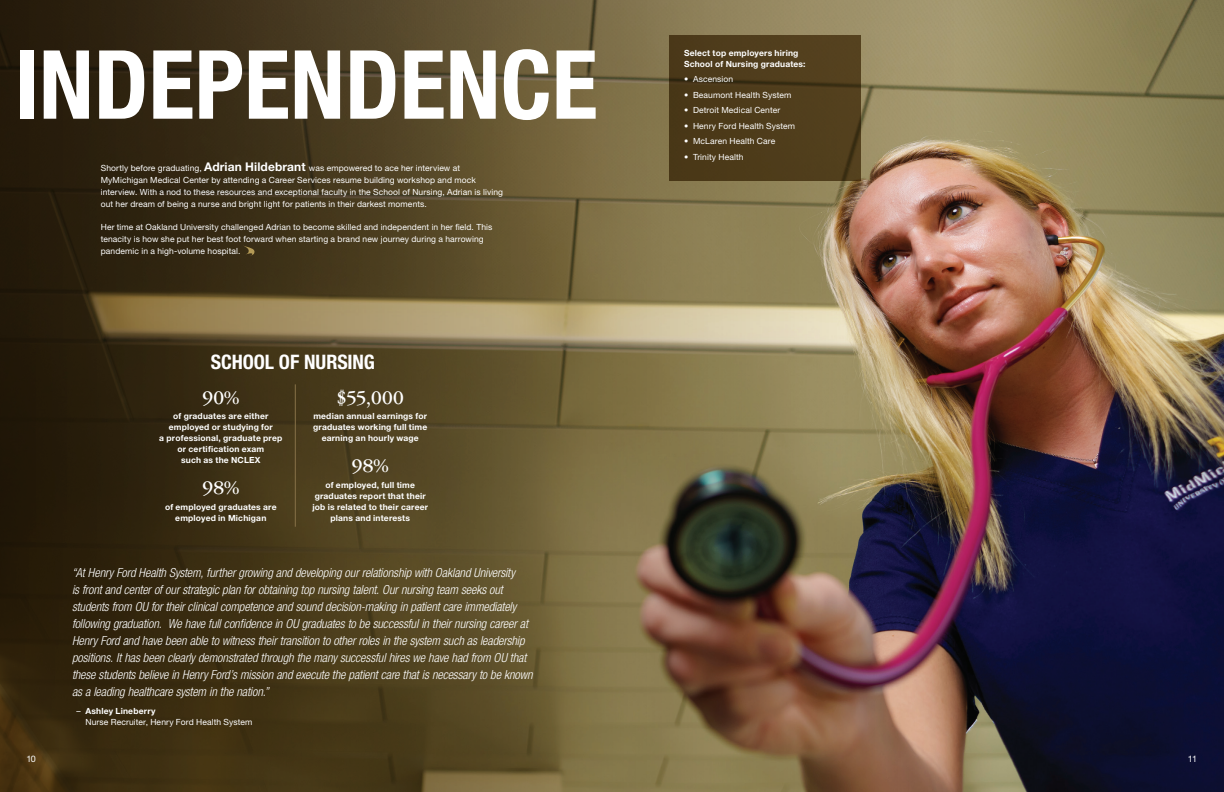
<style>
.page{position:relative;width:1224px;height:792px;background:#fff}
.page>*{position:absolute;margin:0;border:0;box-sizing:border-box;transform-origin:0 0}
.t1{font:700 condensed 95.5px "Helvetica Neue LT Std";color:#fff}
.t2{font:20px "ITC Garamond Std";letter-spacing:.01em;color:#fff}
.t3{font:700 condensed 20px "Helvetica Neue LT Std";letter-spacing:-.005em;color:#fff}
.t4{font:italic 300 condensed 12.5px/17px "Helvetica Neue LT Std";letter-spacing:-.01em;color:#fff}
.t5{font:9px "Helvetica Neue LT Std";color:#fff}
.t6{font:8.5px/12px "Helvetica Neue LT Std";letter-spacing:.01em;color:#fff}
.t7{font:700 8.5px/11px "Helvetica Neue LT Std";letter-spacing:.02em;color:#fff;text-align:center}
.s1{font-weight:700;font-size:12px}
</style>
<div class="page">
<img style="left:954px;top:0;width:270px;height:792px">
<img style="left:0;top:0;width:954px;height:792px">
<div style="left:670px;top:35px;width:191px;height:146px;background:#4f3c1b"></div>
<hr style="left:295px;top:384px;width:1px;height:143px;background:#877148">
<svg style="left:243px;top:246px;width:11px;height:10px"></svg>
<h2 class="t1" style="left:14px;top:28px;width:585px">INDEPENDENCE</h2>
<p class="t6" style="left:101px;top:162px;width:404px">Shortly before graduating, <span class="s1">Adrian Hildebrant</span> was empowered to ace her interview at MyMichigan Medical Center by attending a Career Services resume building workshop and mock interview. With a nod to these resources and exceptional faculty in the School of Nursing, Adrian is living out her dream of being a nurse and bright light for patients in their darkest moments.</p>
<p class="t6" style="left:101px;top:220px;width:393px">Her time at Oakland University challenged Adrian to become skilled and independent in her field. This tenacity is how she put her best foot forward when starting a brand new journey during a harrowing pandemic in a high volume hospital.</p>
<p class="t6" style="left:174px;top:244px;width:5px">-</p>
<h3 class="t3" style="left:211px;top:350px;width:166px">SCHOOL OF NURSING</h3>
<p class="t2" style="left:202px;top:387px;width:38px">90%</p>
<p class="t2" style="left:337px;top:387px;width:69px">$55,000</p>
<p class="t7" style="left:173px;top:411px;width:97px">of graduates are either</p>
<p class="t7" style="left:313px;top:411px;width:115px">median annual earnings for</p>
<p class="t7" style="left:169px;top:422px;width:105px">employed or studying for</p>
<p class="t7" style="left:313px;top:422px;width:116px">graduates working full time</p>
<p class="t7" style="left:159px;top:433px;width:125px">a professional, graduate prep</p>
<p class="t7" style="left:322px;top:433px;width:99px">earning an hourly wage</p>
<p class="t7" style="left:178px;top:444px;width:88px">or certifcation exam such as the NCLEX</p>
<p class="t2" style="left:352px;top:455px;width:38px">98%</p>
<p class="t7" style="left:325px;top:479px;width:91px">of employed, full time</p>
<p class="t2" style="left:203px;top:477px;width:38px">98%</p>
<p class="t7" style="left:315px;top:490px;width:113px">graduates report that their</p>
<p class="t7" style="left:165px;top:501px;width:113px">of employed graduates are</p>
<p class="t7" style="left:312px;top:501px;width:117px">job is related to their career</p>
<p class="t7" style="left:175px;top:512px;width:93px">employed in Michigan</p>
<p class="t7" style="left:330px;top:512px;width:81px">plans and interests</p>
<p class="t4" style="left:72px;top:565px;width:462px">“At Henry Ford Health System, further growing and developing our relationship with Oakland University<br>is front and center of our strategic plan for obtaining top nursing talent. Our nursing team seeks out students from OU for their clinical competence and sound decision-making in patient care immediately following graduation. We have full confidence in OU graduates to be successful in their nursing career at Henry Ford and have been able to witness their transition to other roles in the system such as leadership positions. It has been clearly demonstrated through the many successful hires we have had from OU that these students believe in Henry Ford’s mission and execute the patient care that is necessary to be known as a leading healthcare system in the nation.”</p>
<p class="t7" style="left:86px;top:706px;width:72px">Ashley Lineberry</p>
<p class="t6" style="left:86px;top:716px;width:168px">Nurse Recruiter, Henry Ford Health System</p>
<p class="t6" style="left:76px;top:705px;width:6px">–</p>
<h3 class="t7" style="left:684px;top:47px;width:123px;text-align:left">Select top employers hiring<br>School of Nursing graduates:</h3>
<p class="t6" style="left:684px;top:73px;width:51px">• Ascension</p>
<p class="t6" style="left:684px;top:89px;width:109px">• Beaumont Health System</p>
<p class="t6" style="left:684px;top:104px;width:98px">• Detroit Medical Center</p>
<p class="t6" style="left:684px;top:120px;width:113px">• Henry Ford Health System</p>
<p class="t6" style="left:684px;top:135px;width:93px">• McLaren Health Care</p>
<p class="t6" style="left:684px;top:151px;width:61px">• Trinity Health</p>
<p class="t5" style="left:26px;top:754px;width:11px">10</p>
<p class="t5" style="left:1188px;top:754px;width:11px">11</p>
</div>
